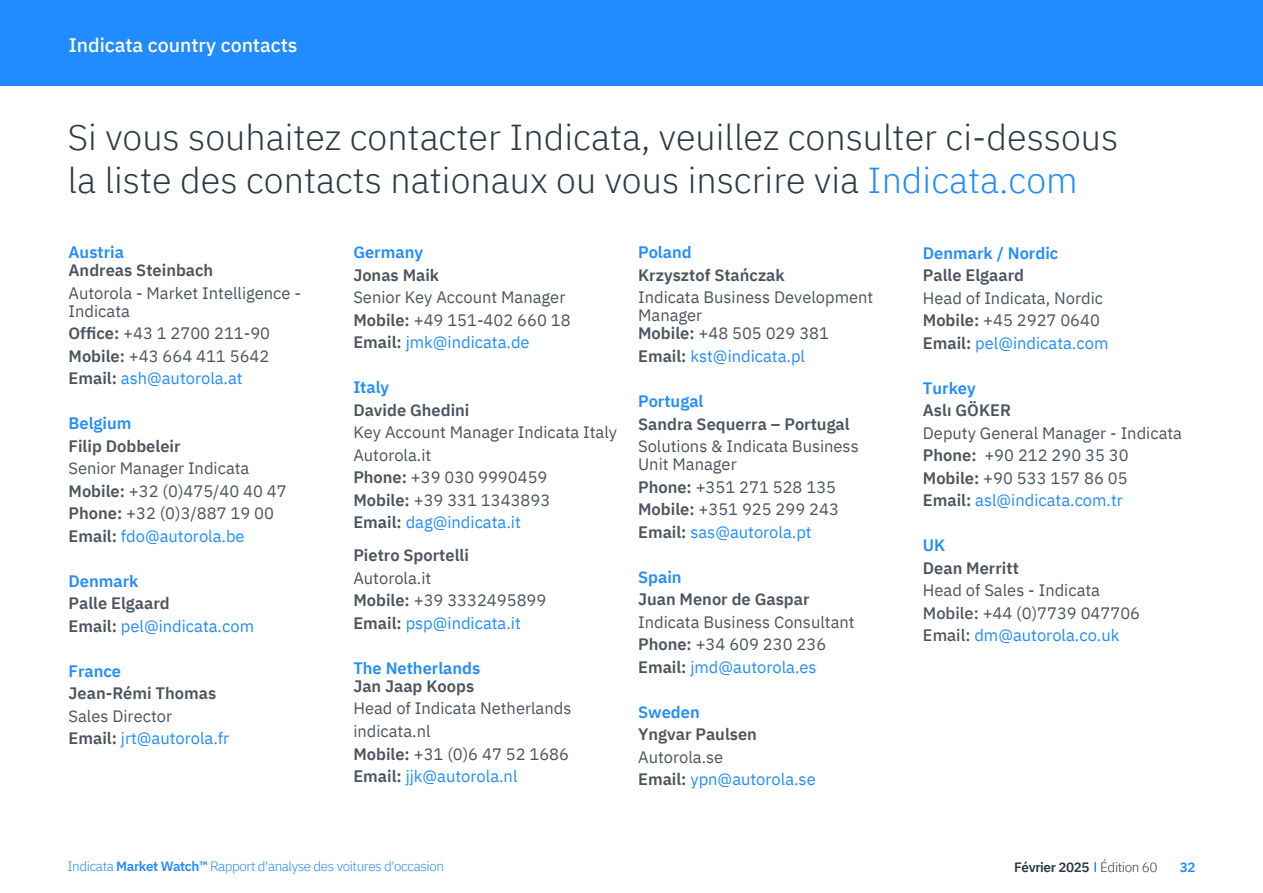
<style>
.page{position:relative;width:1263px;height:893px;background:#fff}
.page>*{position:absolute;margin:0;border:0;box-sizing:border-box;transform-origin:0 0}
.t1{font:300 36px/43.2px "IBM Plex Sans";color:#2c3b46}
.t2{font:500 19.5px "IBM Plex Sans";color:#fff}
.t3{font:16.5px/22.5px "IBM Plex Sans";color:#4c545e}
.t4{font:600 16.5px/22.5px "IBM Plex Sans";color:#4c545e}
.t5{font:600 16.5px "IBM Plex Sans";color:#228cff}
.t6{font:16.5px/22.5px "IBM Plex Sans";color:#228cff}
.t7{font:300 13.5px "IBM Plex Sans";letter-spacing:-.03em;color:#228cff}
.t8{font:600 13.5px "IBM Plex Sans";letter-spacing:-.03em;color:#2c3b46}
.t9{font:600 13.5px "IBM Plex Sans";color:#228cff}
.s1{color:#228cff}
.s2{font-weight:600}
.s3{font-weight:400;color:#228cff}
.s4{color:#4c545e}
.s5{font-weight:600;color:#4c545e}
.s6{font-weight:500}
.s7{font-weight:300}
</style>
<div class="page">
<div style="left:0;top:0;width:1263px;height:85px;background:#228cff"></div>
<p class="t2" style="left:69px;top:37px;width:230px">Indicata country contacts</p>
<h1 class="t1" style="left:68px;top:115px;width:1052px">Si vous souhaitez contacter Indicata, veuillez consulter ci-dessous la liste des contacts nationaux ou vous inscrire via <span class="s1">Indicata.com</span></h1>
<p class="t5" style="left:69px;top:242px;width:57px">Austria</p>
<p class="t4" style="left:69px;top:259px;width:146px">Andreas Steinbach</p>
<p class="t3" style="left:69px;top:284px;width:234px;line-height:18px">Autorola - Market Intelligence -<br>Indicata</p>
<p class="t3" style="left:69px;top:322px;width:203px;text-align:justify"><span class="s2">Office:</span> +43 1 2700 211-90<br><span class="s2">Mobile:</span> +43 664 411 5642<br><span class="s2">Email:</span> <span class="s1">ash@autorola.at</span></p>
<p class="t5" style="left:69px;top:413px;width:64px">Belgium</p>
<p class="t4" style="left:69px;top:434px;width:114px">Filip Dobbeleir</p>
<p class="t3" style="left:69px;top:457px;width:220px">Senior Manager Indicata<br><span class="s2">Mobile:</span> +32 (0)475/40 40 47<br><span class="s2">Phone:</span> +32 (0)3/887 19 00<br><span class="s2">Email:</span> <span class="s1">fdo@autorola.be</span></p>
<p class="t5" style="left:69px;top:571px;width:71px">Denmark</p>
<p class="t4" style="left:69px;top:592px;width:187px">Palle Elgaard<br>Email: <span class="s3">pel@indicata.com</span></p>
<p class="t5" style="left:69px;top:661px;width:54px">France</p>
<p class="t4" style="left:69px;top:682px;width:149px">Jean-RÈmi Thomas</p>
<p class="t6" style="left:69px;top:705px;width:162px"><span class="s4">Sales Director<br></span><span class="s5">Email:</span> jrt@autorola.fr</p>
<p class="t5" style="left:353px;top:242px;width:71px">Germany</p>
<p class="t4" style="left:353px;top:263px;width:87px">Jonas Maik</p>
<p class="t3" style="left:353px;top:286px;width:219px">Senior Key Account Manager<br><span class="s2">Mobile:</span> +49 151-402 660 18<br><span class="s2">Email:</span> <span class="s1">jmk@indicata.de</span></p>
<p class="t5" style="left:353px;top:377px;width:37px">Italy</p>
<p class="t4" style="left:353px;top:398px;width:118px">Davide Ghedini</p>
<p class="t3" style="left:353px;top:421px;width:265px">Key Account Manager Indicata Italy<br>Autorola.it<br><span class="s2">Phone:</span> +39 030 9990459<br><span class="s2">Mobile:</span> +39 331 1343893<br><span class="s2">Email:</span> <span class="s1">dag@indicata.it</span></p>
<p class="t4" style="left:353px;top:544px;width:117px">Pietro Sportelli</p>
<p class="t3" style="left:353px;top:567px;width:195px">Autorola.it<br><span class="s2">Mobile:</span> +39 3332495899<br><span class="s2">Email:</span> <span class="s1">psp@indicata.it</span></p>
<p class="t5" style="left:353px;top:658px;width:128px">The Netherlands</p>
<p class="t4" style="left:353px;top:674px;width:122px">Jan Jaap Koops</p>
<p class="t3" style="left:353px;top:697px;width:220px">Head of Indicata Netherlands indicata.nl<br><span class="s2">Mobile:</span> +31 (0)6 47 52 1686<br><span class="s2">Email:</span> <span class="s1">jjk@autorola.nl</span></p>
<p class="t5" style="left:638px;top:242px;width:55px">Poland</p>
<p class="t4" style="left:638px;top:262px;width:148px">Krzysztof Stańczak</p>
<p class="t3" style="left:638px;top:288px;width:237px;line-height:18px">Indicata Business Development<br>Manager<br><span class="s2">Mobile:</span> +48 505 029 381</p>
<p class="t6" style="left:638px;top:345px;width:168px"><span class="s5">Email:</span> kst@indicata.pl</p>
<p class="t5" style="left:638px;top:391px;width:67px">Portugal</p>
<p class="t4" style="left:638px;top:412px;width:213px">Sandra Sequerra ñ Portugal</p>
<p class="t3" style="left:638px;top:437px;width:222px;line-height:18px">Solutions &amp; Indicata Business<br>Unit Manager</p>
<p class="t3" style="left:638px;top:475px;width:202px"><span class="s2">Phone:</span> +351 271 528 135<br><span class="s2">Mobile:</span> +351 925 299 243<br><span class="s2">Email:</span> <span class="s1">sas@autorola.pt</span></p>
<p class="t5" style="left:638px;top:566px;width:45px">Spain</p>
<p class="t4" style="left:638px;top:587px;width:173px">Juan Menor de Gaspar</p>
<p class="t3" style="left:638px;top:610px;width:218px">Indicata Business Consultant<br><span class="s2">Phone:</span> +34 609 230 236<br><span class="s2">Email:</span> <span class="s1">jmd@autorola.es</span></p>
<p class="t5" style="left:638px;top:702px;width:63px">Sweden</p>
<p class="t4" style="left:638px;top:723px;width:120px">Yngvar Paulsen</p>
<p class="t6" style="left:638px;top:745px;width:179px"><span class="s4">Autorola.se<br></span><span class="s5">Email:</span> ypn@autorola.se</p>
<p class="t5" style="left:923px;top:243px;width:137px">Denmark / Nordic</p>
<p class="t4" style="left:923px;top:264px;width:103px">Palle Elgaard</p>
<p class="t3" style="left:923px;top:286px;width:187px">Head of Indicata, Nordic<br><span class="s2">Mobile:</span> +45 2927 0640<br><span class="s2">Email:</span> <span class="s1">pel@indicata.com</span></p>
<p class="t5" style="left:923px;top:378px;width:54px">Turkey</p>
<p class="t4" style="left:923px;top:398px;width:90px">Aslı GÖKER</p>
<p class="t3" style="left:923px;top:421px;width:261px">Deputy General Manager - Indicata<br><span class="s2">Phone:</span> +90 212 290 35 30<br><span class="s2">Mobile:</span> +90 533 157 86 05<br><span class="s2">Email:</span> <span class="s1">asl@indicata.com.tr</span></p>
<p class="t5" style="left:923px;top:535px;width:24px">UK</p>
<p class="t4" style="left:923px;top:556px;width:97px">Dean Merritt</p>
<p class="t3" style="left:923px;top:579px;width:219px">Head of Sales - Indicata<br><span class="s6">Mobile:</span> +44 (0)7739 047706<br><span class="s6">Email:</span> <span class="s1">dm@autorola.co.uk</span></p>
<p class="t7" style="left:67px;top:858px;width:378px">Indicata <span class="s2">Market Watchô</span> Rapport d'analyse des voitures d'occasion</p>
<p class="t8" style="left:1014px;top:858px;width:145px">FÈvrier 2025 <span class="s7">…dition 60</span></p>
<p class="t9" style="left:1180px;top:858px;width:17px">32</p>
</div>
